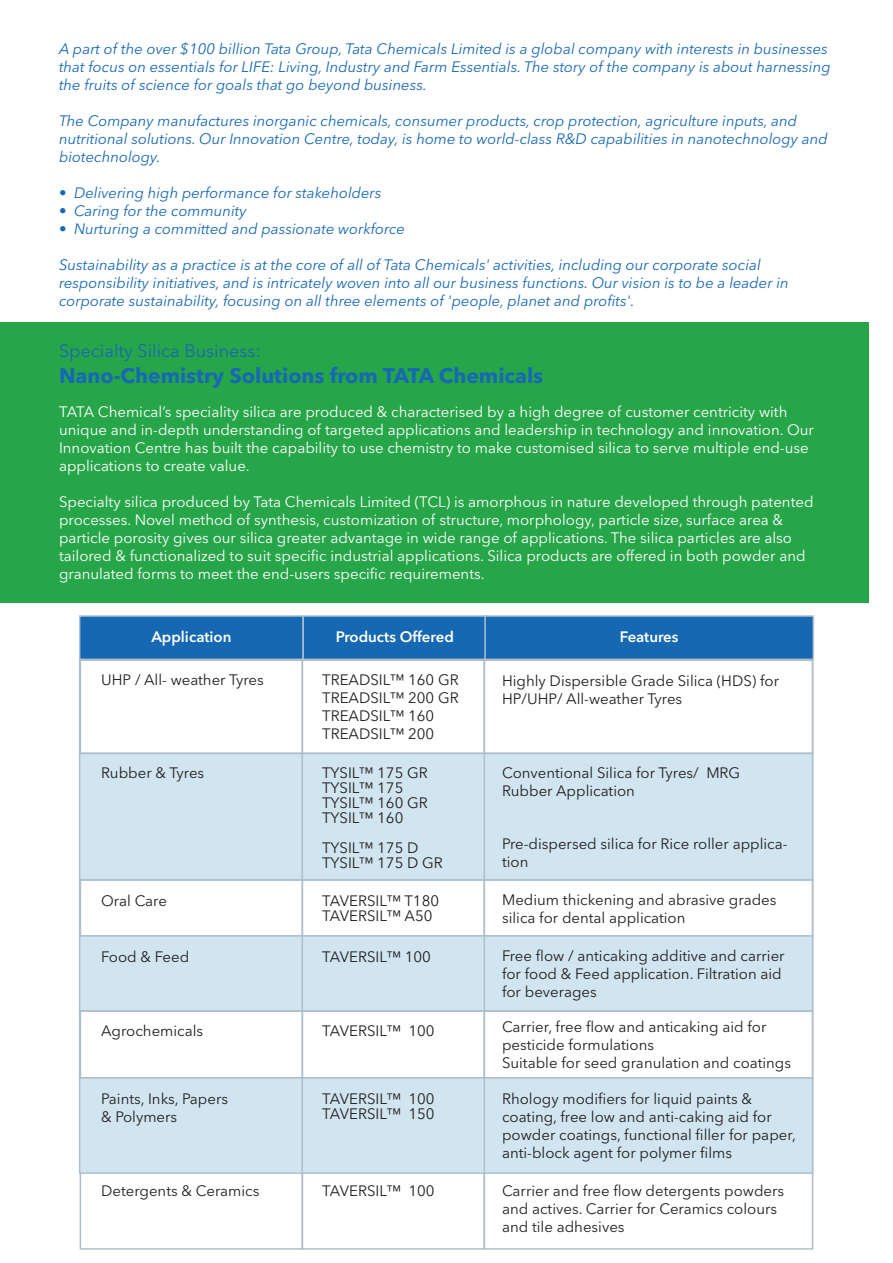
<style>
.page{position:relative;width:893px;height:1263px;background:#fff}
.page>*{position:absolute;margin:0;border:0;box-sizing:border-box;transform-origin:0 0}
.t1{font:700 21px "Avenir Next LT Pro";color:#1768b4}
.t2{font:18px "Avenir Next LT Pro";color:#1768b4}
.t3{font:15px/18px "Avenir Next LT Pro";color:#231f20}
.t4{font:italic 15px/18px "Avenir Next LT Pro";color:#1768b4}
.t5{font:15px/18px "Avenir Next LT Pro";color:#fff}
.t6{font:600 15px "Avenir Next LT Pro";color:#fff}
</style>
<div class="page">
<div style="left:0;top:322px;width:868px;height:281px;background:#27a649"></div>
<svg style="left:80px;top:662px;width:222px;height:587px"></svg>
<div style="left:79px;top:753px;width:734px;height:128px;background:#d0e5ef;border:2px solid #acbfca"></div>
<div style="left:79px;top:615px;width:225px;height:45px;background:#1668b3;border:2px solid #adc0cb"></div>
<div style="left:302px;top:615px;width:185px;height:45px;background:#1668b3;border:2px solid #adc0cb"></div>
<div style="left:484px;top:615px;width:330px;height:45px;background:#1668b3;border:2px solid #adc0cb"></div>
<div style="left:79px;top:879px;width:734px;height:58px;border:2px solid #acbfca"></div>
<div style="left:79px;top:935px;width:734px;height:77px;background:#d0e5ef;border:2px solid #acbfca"></div>
<div style="left:79px;top:1010px;width:734px;height:69px;border:2px solid #acbfca"></div>
<div style="left:79px;top:1077px;width:734px;height:97px;background:#d0e5ef;border:2px solid #acbfca"></div>
<div style="left:79px;top:659px;width:734px;height:95px;border:2px solid #acbfca"></div>
<svg style="left:302px;top:659px;width:183px;height:590px"></svg>
<p class="t4" style="left:59px;top:40px;width:773px">A part of the over $100 billion Tata Group, Tata Chemicals Limited is a global company with interests in businesses that focus on essentials for LIFE: Living, Industry and Farm Essentials. The story of the company is about harnessing the fruits of science for goals that go beyond business.</p>
<p class="t4" style="left:59px;top:112px;width:770px">The Company manufactures inorganic chemicals, consumer products, crop protection, agriculture inputs, and nutritional solutions. Our Innovation Centre, today, is home to world-class R&amp;D capabilities in nanotechnology and biotechnology.</p>
<p class="t4" style="left:59px;top:184px;width:324px">• Delivering high performance for stakeholders</p>
<p class="t4" style="left:59px;top:202px;width:189px">• Caring for the community</p>
<p class="t4" style="left:59px;top:220px;width:348px">• Nurturing a committed and passionate workforce</p>
<p class="t4" style="left:59px;top:256px;width:731px">Sustainability as a practice is at the core of all of Tata Chemicals' activities, including our corporate social responsibility initiatives, and is intricately woven into all our business functions. Our vision is to be a leader in corporate sustainability, focusing on all three elements of 'people, planet and profits'.</p>
<p class="t2" style="left:59px;top:340px;width:203px">Specialty Silica Business:</p>
<h1 class="t1" style="left:59px;top:362px;width:486px">Nano-Chemistry Solutions from TATA Chemicals</h1>
<p class="t5" style="left:59px;top:402px;width:756px">TATA Chemical’s speciality silica are produced &amp; characterised by a high degree of customer centricity with unique and in-depth understanding of targeted applications and leadership in technology and innovation. Our Innovation Centre has built the capability to use chemistry to make customised silica to serve multiple end-use applications to create value.</p>
<p class="t5" style="left:59px;top:492px;width:756px">Specialty silica produced by Tata Chemicals Limited (TCL) is amorphous in nature developed through patented processes. Novel method of synthesis, customization of structure, morphology, particle size, surface area &amp; particle porosity gives our silica greater advantage in wide range of applications. The silica particles are also tailored &amp; functionalized to suit specific industrial applications. Silica products are offered in both powder and granulated forms to meet the end-users specific requirements.</p>
<p class="t6" style="left:151px;top:628px;width:82px">Application</p>
<p class="t6" style="left:336px;top:628px;width:119px">Products Offered</p>
<p class="t6" style="left:620px;top:628px;width:60px">Features</p>
<p class="t3" style="left:101px;top:670px;width:164px">UHP / All- weather Tyres</p>
<p class="t3" style="left:322px;top:670px;width:138px">TREADSIL™ 160 GR<br>TREADSIL™ 200 GR<br>TREADSIL™ 160<br>TREADSIL™ 200</p>
<p class="t3" style="left:322px;top:765px;width:107px;line-height:15px">TYSIL™ 175 GR<br>TYSIL™ 175<br>TYSIL™ 160 GR<br>TYSIL™ 160</p>
<p class="t3" style="left:322px;top:840px;width:122px;line-height:15px">TYSIL™ 175 D<br>TYSIL™ 175 D GR</p>
<p class="t3" style="left:101px;top:764px;width:105px">Rubber &amp; Tyres</p>
<p class="t3" style="left:101px;top:892px;width:67px">Oral Care</p>
<p class="t3" style="left:322px;top:893px;width:118px;line-height:15px">TAVERSIL™ T180<br>TAVERSIL™ A50</p>
<p class="t3" style="left:101px;top:948px;width:90px">Food &amp; Feed</p>
<p class="t3" style="left:322px;top:948px;width:110px">TAVERSIL™ 100</p>
<p class="t3" style="left:101px;top:1022px;width:104px">Agrochemicals</p>
<p class="t3" style="left:322px;top:1022px;width:114px">TAVERSIL™ 100</p>
<p class="t3" style="left:101px;top:1090px;width:128px">Paints, Inks, Papers &amp; Polymers</p>
<p class="t3" style="left:322px;top:1091px;width:114px;line-height:15px">TAVERSIL™ 100<br>TAVERSIL™ 150</p>
<p class="t3" style="left:101px;top:1182px;width:160px">Detergents &amp; Ceramics</p>
<p class="t3" style="left:322px;top:1182px;width:114px">TAVERSIL™ 100</p>
<p class="t3" style="left:502px;top:672px;width:279px">Highly Dispersible Grade Silica (HDS) for<br>HP/UHP/ All-weather Tyres</p>
<p class="t3" style="left:502px;top:764px;width:240px">Conventional Silica for Tyres/ MRG<br>Rubber Application</p>
<p class="t3" style="left:502px;top:835px;width:287px">Pre-dispersed silica for Rice roller applica&shy;tion</p>
<p class="t3" style="left:502px;top:891px;width:276px">Medium thickening and abrasive grades silica for dental application</p>
<p class="t3" style="left:502px;top:947px;width:284px">Free flow / anticaking additive and carrier for food &amp; Feed application. Filtration aid for beverages</p>
<p class="t3" style="left:502px;top:1017px;width:291px">Carrier, free flow and anticaking aid for pesticide formulations<br>Suitable for seed granulation and coatings</p>
<p class="t3" style="left:502px;top:1089px;width:295px">Rhology modifiers for liquid paints &amp; coating, free low and anti-caking aid for powder coatings, functional filler for paper, anti-block agent for polymer films</p>
<p class="t3" style="left:502px;top:1181px;width:284px">Carrier and free flow detergents powders and actives. Carrier for Ceramics colours and tile adhesives</p>
</div>
